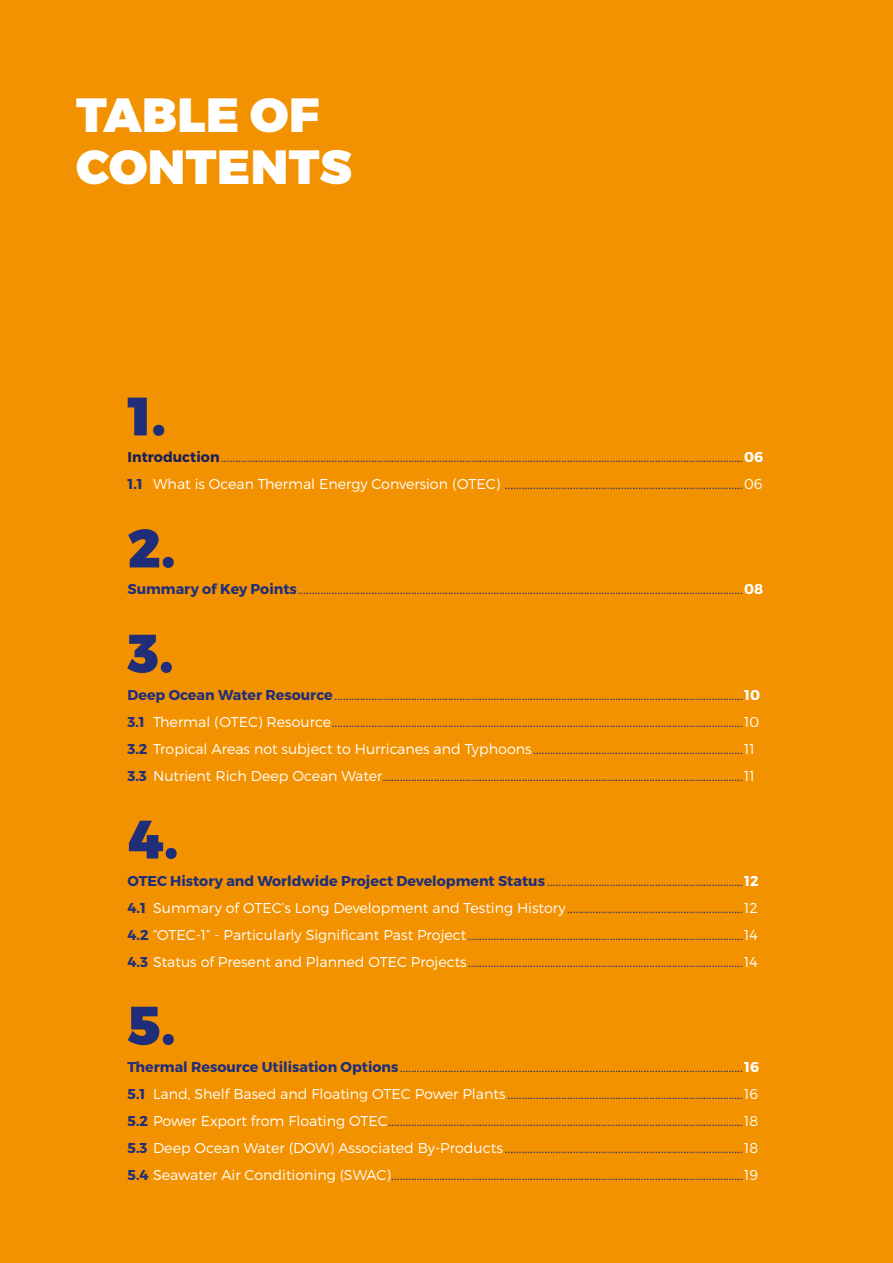
<style>
.page{position:relative;width:893px;height:1263px;background:#f39200}
.page>*{position:absolute;margin:0;border:0;box-sizing:border-box;transform-origin:0 0}
.t1{font:900 54px "Montserrat";color:#202e79}
.t2{font:900 48px/52.5px "Montserrat";letter-spacing:.01em;color:#fff}
.t3{font:300 14.25px/27px "Montserrat";color:#202e79}
.s1{font-weight:700;color:#191f57}
.s2{font-weight:700;color:#fff}
.s3{font-weight:700}
.s4{color:#fff}
</style>
<div class="page">
<h2 class="t2" style="left:76px;top:89px;width:277px">TABLE OF<br>CONTENTS</h2>
<h1 class="t1" style="left:128px;top:385px;width:40px">1.</h1>
<p class="t3" style="left:128px;top:444px;width:637px"><span class="s1">Introduction</span> ........................................................................................................................................................................................<span class="s2">06<br></span><span class="s3">1.1</span> <span class="s4">What is Ocean Thermal Energy Conversion (OTEC)</span> ....................................................................................<span class="s4">06</span></p>
<h1 class="t1" style="left:128px;top:517px;width:49px">2.</h1>
<p class="t3" style="left:128px;top:576px;width:637px"><span class="s3">Summary of Key Points</span> .............................................................................................................................................................<span class="s2">08</span></p>
<h1 class="t1" style="left:128px;top:622px;width:47px">3.</h1>
<p class="t3" style="left:128px;top:681px;width:634px"><span class="s3">Deep Ocean Water Resource</span> ................................................................................................................................................<span class="s2">10<br></span><span class="s3">3.1</span> <span class="s4">Thermal (OTEC) Resource</span> .................................................................................................................................................<span class="s4">10<br></span><span class="s3">3.2</span> <span class="s4">Tropical Areas not subject to Hurricanes and Typhoons</span> ..........................................................................<span class="s4">11<br></span><span class="s3">3.3</span> <span class="s4">Nutrient Rich Deep Ocean Water</span> ...............................................................................................................................<span class="s4">11</span></p>
<h1 class="t1" style="left:128px;top:808px;width:52px">4.</h1>
<p class="t3" style="left:128px;top:868px;width:632px;text-align:justify"><span class="s3">OTEC History and Worldwide Project Development Status</span> .....................................................................<span class="s2">12<br></span><span class="s3">4.1</span> <span class="s4">Summary of OTEC’s Long Development and Testing History</span> ..............................................................<span class="s4">12<br></span><span class="s3">4.2</span> <span class="s4">“OTEC-1” - Particularly Significant Past Project</span> .................................................................................................<span class="s4">14<br></span><span class="s3">4.3</span> <span class="s4">Status of Present and Planned OTEC Projects</span> .................................................................................................<span class="s4">14</span></p>
<h1 class="t1" style="left:128px;top:994px;width:49px">5.</h1>
<p class="t3" style="left:128px;top:1054px;width:633px;text-align:justify"><span class="s3">Thermal Resource Utilisation Options</span> .........................................................................................................................<span class="s2">16<br></span><span class="s3">5.1</span> <span class="s4">Land, Shelf Based and Floating OTEC Power Plants</span> ...................................................................................<span class="s4">16<br></span><span class="s3">5.2</span> <span class="s4">Power Export from Floating OTEC</span> .............................................................................................................................<span class="s4">18<br></span><span class="s3">5.3</span> <span class="s4">Deep Ocean Water (DOW) Associated By-Products</span> ....................................................................................<span class="s4">18<br></span><span class="s3">5.4</span> <span class="s4">Seawater Air Conditioning (SWAC)</span> ............................................................................................................................<span class="s4">19</span></p>
</div>
